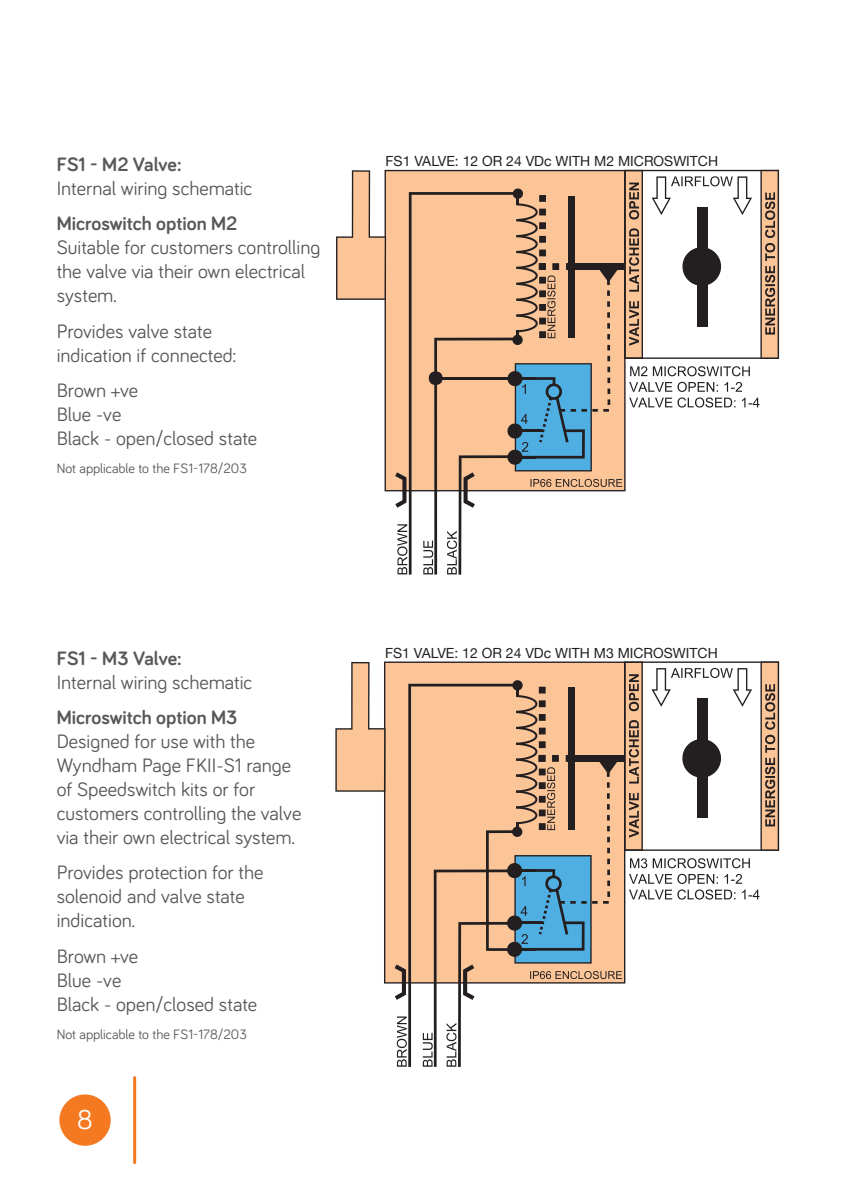
<style>
.page{position:relative;width:842px;height:1191px;background:#fff}
.page>*{position:absolute;margin:0;border:0;box-sizing:border-box;transform-origin:0 0}
.t1{font:28px "Bariol";color:#fff}
.Body_Text{font:20px/24px "Bariol";color:#57585a}
.Subheadings{font:20px/24px "Bariol";color:#57585a}
.Body_Text-2{font:14px "Helvetica Neue";color:#231f20}
.Body_Text-3{font:14px "Bariol";color:#57585a}
.s1{font-weight:700}
</style>
<div class="page">
<hr style="left:133px;top:1077px;width:3px;height:85px;background:#f47921">
<div style="left:59px;top:1094px;width:52px;height:51px;background:#f47921;border-radius:50%"></div>
<svg style="left:385px;top:170px;width:38px;height:321px;background:#f3be92"></svg>
<svg style="left:409px;top:192px;width:14px;height:382px;fill:#fcc597"></svg>
<svg style="left:397px;top:524px;width:10px;height:50px"></svg>
<svg style="left:395px;top:472px;width:11px;height:36px"></svg>
<svg style="left:336px;top:170px;width:50px;height:130px"></svg>
<svg style="left:423px;top:170px;width:356px;height:404px"></svg>
<svg style="left:384px;top:661px;width:39px;height:322px;background:#f1bc91"></svg>
<svg style="left:408px;top:684px;width:15px;height:383px;fill:#fcc597"></svg>
<svg style="left:397px;top:1016px;width:10px;height:50px"></svg>
<svg style="left:395px;top:964px;width:11px;height:36px"></svg>
<svg style="left:335px;top:662px;width:50px;height:129px"></svg>
<svg style="left:423px;top:661px;width:356px;height:406px"></svg>
<p class="Body_Text" style="left:57px;top:151px;width:197px"><span class="s1">FS1 - M2 Valve:<br></span>Internal wiring schematic</p>
<p class="Body_Text" style="left:57px;top:210px;width:265px"><span class="s1">Microswitch option M2<br></span>Suitable for customers controlling the valve via their own electrical system.</p>
<p class="Body_Text" style="left:57px;top:318px;width:181px">Provides valve state indication if connected:</p>
<p class="Body_Text" style="left:57px;top:377px;width:202px">Brown +ve<br>Blue -ve<br>Black - open/closed state</p>
<p class="Body_Text-3" style="left:57px;top:459px;width:192px">Not applicable to the FS1-178/203</p>
<p class="Body_Text-2" style="left:386px;top:150px;width:334px">FS1 VALVE: 12 OR 24 VDc WITH M2 MICROSWITCH</p>
<p class="Subheadings" style="left:57px;top:645px;width:197px"><span class="s1">FS1 - M3 Valve:<br></span>Internal wiring schematic</p>
<p class="Body_Text" style="left:57px;top:704px;width:246px"><span class="s1">Microswitch option M3<br></span>Designed for use with the<br>Wyndham Page FKII-S1 range of Speedswitch kits or for customers controlling the valve via their own electrical system.</p>
<p class="Body_Text" style="left:57px;top:859px;width:208px">Provides protection for the solenoid and valve state indication.</p>
<p class="Body_Text" style="left:57px;top:943px;width:202px">Brown +ve<br>Blue -ve<br>Black - open/closed state</p>
<p class="Body_Text-3" style="left:57px;top:1024px;width:192px">Not applicable to the FS1-178/203</p>
<h1 class="t1" style="left:77px;top:1101px;width:17px">8</h1>
<p class="Body_Text-2" style="left:385px;top:643px;width:334px">FS1 VALVE: 12 OR 24 VDc WITH M3 MICROSWITCH</p>
</div>
